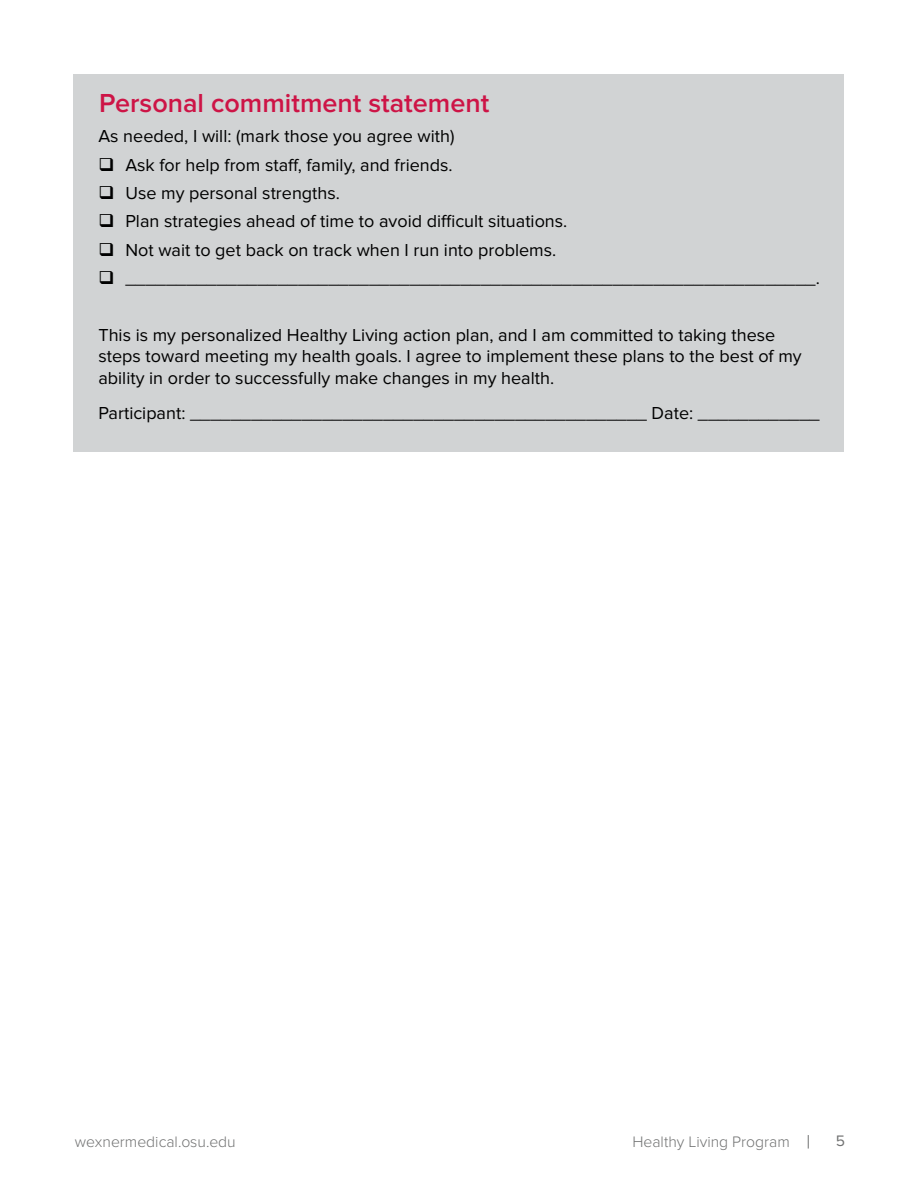
<style>
.page{position:relative;width:918px;height:1188px;background:#fff}
.page>*{position:absolute;margin:0;border:0;box-sizing:border-box;transform-origin:0 0}
.t1{font:600 27px "Proxima Nova";color:#cd1446}
.t2{font:18px/21.6px "Proxima Nova";color:#000}
.t3{font:300 15.75px "Proxima Nova";color:#717272}
.t4{font:15.75px "Proxima Nova";color:#717272}
</style>
<div class="page">
<svg style="left:808px;top:1135px;width:1px;height:14px"></svg>
<div style="left:73px;top:74px;width:771px;height:378px;background:#d1d3d4"></div>
<h3 class="t1" style="left:99px;top:88px;width:392px">Personal commitment statement</h3>
<p class="t2" style="left:98px;top:126px;width:358px">As needed, I will: (mark those you agree with)</p>
<p class="t2" style="left:125px;top:154px;width:329px">Ask for help from staff, family, and friends.</p>
<p class="t2" style="left:125px;top:182px;width:216px">Use my personal strengths.</p>
<p class="t2" style="left:125px;top:211px;width:443px">Plan strategies ahead of time to avoid difficult situations.</p>
<p class="t2" style="left:125px;top:236px;width:696px;line-height:28.3px">Not wait to get back on track when I run into problems. ____________________________________________________________________.</p>
<p class="t2" style="left:98px;top:324px;width:705px">This is my personalized Healthy Living action plan, and I am committed to taking these steps toward meeting my health goals. I agree to implement these plans to the best of my ability in order to successfully make changes in my health.</p>
<p class="t2" style="left:98px;top:402px;width:723px">Participant: _____________________________________________ Date: ____________</p>
<p class="t3" style="left:75px;top:1132px;width:163px">wexnermedical.osu.edu</p>
<p class="t3" style="left:632px;top:1132px;width:159px">Healthy Living Program</p>
<p class="t4" style="left:836px;top:1132px;width:11px">5</p>
</div>
